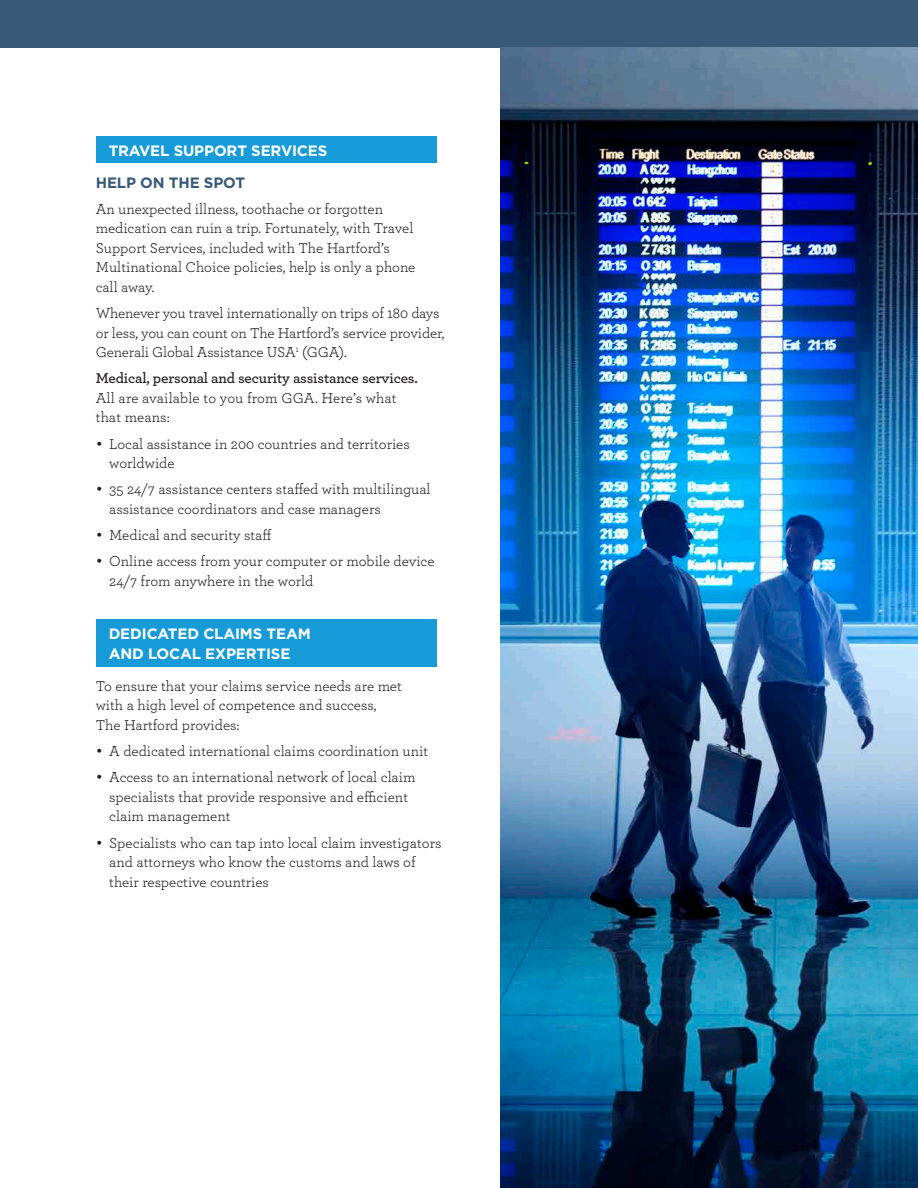
<style>
.page{position:relative;width:918px;height:1188px;background:#fff}
.page>*{position:absolute;margin:0;border:0;box-sizing:border-box;transform-origin:0 0}
.Body{font:15px/19.5px "Archer";color:#231f20}
.Subhead{font:700 15px/19.5px "Gotham";letter-spacing:-.01em;color:#fff}
.Subhead-2{font:700 15px "Gotham";letter-spacing:-.01em;color:#385978}
.s1{font-weight:600}
.s2{font-family:"Gotham"}
</style>
<div class="page">
<div style="left:0;top:0;width:918px;height:47px;background:#385978"></div>
<div style="left:96px;top:137px;width:341px;height:26px;background:#169bd8"></div>
<img style="left:500px;top:47px;width:418px;height:1141px">
<div style="left:96px;top:620px;width:341px;height:47px;background:#169bd8"></div>
<p class="Subhead" style="left:109px;top:141px;width:220px">TRAVEL SUPPORT SERVICES</p>
<p class="Subhead-2" style="left:96px;top:172px;width:151px">HELP ON THE SPOT</p>
<p class="Body" style="left:96px;top:198px;width:321px">An unexpected illness, toothache or forgotten medication can ruin a trip. Fortunately, with Travel Support Services, included with The Hartford’s Multinational Choice policies, help is only a phone call away.</p>
<p class="Body" style="left:96px;top:303px;width:350px">Whenever you travel internationally on trips of 180 days or less, you can count on The Hartford’s service provider,<br>Generali Global Assistance USA<sup>1</sup> (GGA).</p>
<p class="Body" style="left:96px;top:368px;width:324px"><span class="s1">Medical, personal and security assistance services.<br></span>All are available to you from GGA. Here’s what that means:</p>
<p class="Body" style="left:109px;top:433px;width:302px;text-indent:-13px"><span class="s2">•</span> Local assistance in 200 countries and territories worldwide</p>
<p class="Body" style="left:109px;top:479px;width:323px;text-indent:-13px"><span class="s2">•</span> 35 24/7 assistance centers staffed with multilingual assistance coordinators and case managers</p>
<p class="Body" style="left:96px;top:525px;width:177px"><span class="s2">•</span> Medical and security staff</p>
<p class="Body" style="left:109px;top:551px;width:327px;text-indent:-13px"><span class="s2">•</span> Online access from your computer or mobile device<br>24/7 from anywhere in the world</p>
<p class="Subhead" style="left:109px;top:624px;width:204px">DEDICATED CLAIMS TEAM<br>AND LOCAL EXPERTISE</p>
<p class="Body" style="left:96px;top:675px;width:308px">To ensure that your claims service needs are met with a high level of competence and success,<br>The Hartford provides:</p>
<p class="Body" style="left:96px;top:741px;width:334px"><span class="s2">•</span> A dedicated international claims coordination unit</p>
<p class="Body" style="left:109px;top:767px;width:308px;text-indent:-13px"><span class="s2">•</span> Access to an international network of local claim specialists that provide responsive and efficient claim management</p>
<p class="Body" style="left:109px;top:832px;width:334px;text-indent:-13px"><span class="s2">•</span> Specialists who can tap into local claim investigators and attorneys who know the customs and laws of their respective countries</p>
</div>
